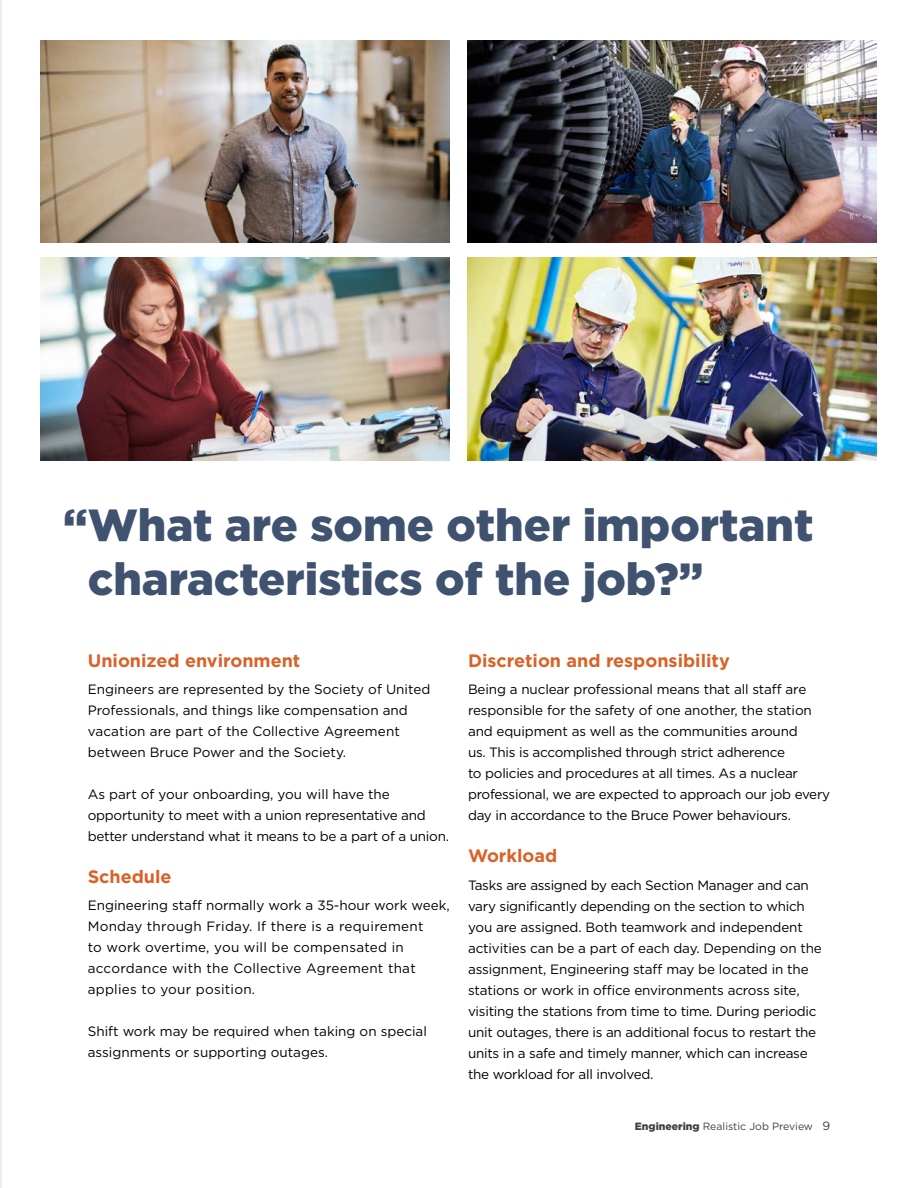
<style>
.page{position:relative;width:918px;height:1188px;background:#fff}
.page>*{position:absolute;margin:0;border:0;box-sizing:border-box;transform-origin:0 0}
.t1{font:900 45px/54px "Gotham";color:#3f5270}
.t2{font:700 18px "Gotham";color:#d96227}
.Sans_Body{font:13.5px/21px "Gotham";letter-spacing:-.01em;color:#000}
.Sans_Body-2{font:13.5px/21px "Gotham";letter-spacing:.02em;color:#000}
.t3{font:10.5px "Gotham";color:#414042}
.s1{font-weight:900}
.s2{font-size:12px}
</style>
<div class="page">
<hr style="left:0;top:0;width:1px;height:1188px;background:#eceded">
<img style="left:40px;top:40px;width:410px;height:203px">
<img style="left:467px;top:40px;width:410px;height:203px">
<img style="left:40px;top:258px;width:410px;height:202px">
<img style="left:467px;top:258px;width:410px;height:202px">
<h2 class="t1" style="left:88px;top:498px;width:727px;text-indent:-25px">“What are some other important characteristics of the job?”</h2>
<h3 class="t2" style="left:88px;top:648px;width:214px">Unionized environment</h3>
<p class="Sans_Body" style="left:88px;top:679px;width:344px">Engineers are represented by the Society of United Professionals, and things like compensation and vacation are part of the Collective Agreement between Bruce Power and the Society.</p>
<p class="Sans_Body" style="left:88px;top:783px;width:363px">As part of your onboarding, you will have the opportunity to meet with a union representative and better understand what it means to be a part of a union.</p>
<h3 class="t2" style="left:88px;top:864px;width:85px">Schedule</h3>
<p class="Sans_Body-2" style="left:88px;top:895px;width:364px">Engineering staff normally work a 35-hour work week, Monday through Friday. If there is a requirement<br>to work overtime, you will be compensated in accordance with the Collective Agreement that applies to your position.</p>
<p class="Sans_Body" style="left:88px;top:1020px;width:341px">Shift work may be required when taking on special assignments or supporting outages.</p>
<h3 class="t2" style="left:468px;top:648px;width:263px">Discretion and responsibility</h3>
<p class="Sans_Body" style="left:468px;top:679px;width:364px">Being a nuclear professional means that all staff are responsible for the safety of one another, the station and equipment as well as the communities around<br>us. This is accomplished through strict adherence<br>to policies and procedures at all times. As a nuclear professional, we are expected to approach our job every day in accordance to the Bruce Power behaviours.</p>
<h3 class="t2" style="left:468px;top:844px;width:91px">Workload</h3>
<p class="Sans_Body" style="left:468px;top:874px;width:355px">Tasks are assigned by each Section Manager and can vary significantly depending on the section to which you are assigned. Both teamwork and independent activities can be a part of each day. Depending on the assignment, Engineering staff may be located in the stations or work in office environments across site, visiting the stations from time to time. During periodic unit outages, there is an additional focus to restart the units in a safe and timely manner, which can increase the workload for all involved.</p>
<p class="t3" style="left:635px;top:1120px;width:197px"><span class="s1">Engineering</span> Realistic Job Preview <span class="s2">9</span></p>
</div>
